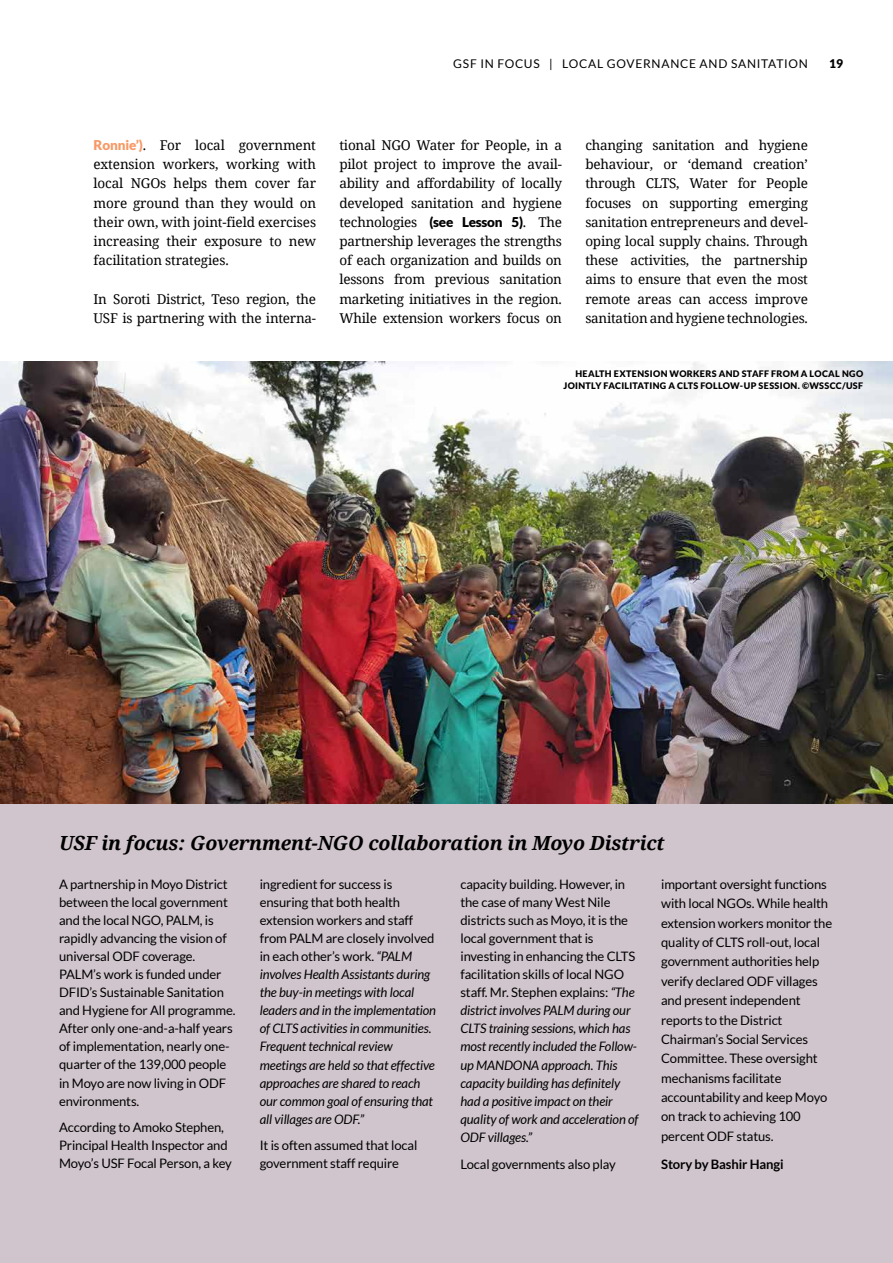
<style>
.page{position:relative;width:893px;height:1263px;background:#fff}
.page>*{position:absolute;margin:0;border:0;box-sizing:border-box;transform-origin:0 0}
.t1{font:italic 700 19.5px "Noto Serif";letter-spacing:-.01em;color:#000}
.t2{font:13.5px/19.2px "Noto Serif";letter-spacing:-.02em;color:#000;text-align:justify}
.t3{font:13.05px/18.1px "Lato";letter-spacing:-.01em;color:#000}
.t4{font:italic 13.05px/18.1px "Lato";letter-spacing:-.01em;color:#000}
.t5{font:700 13.05px "Lato";letter-spacing:-.01em;color:#000}
.t6{font:12px "Lato";letter-spacing:.065em;color:#000}
.t7{font:900 12px "Lato";color:#000}
.t8{font:900 9px/12px "Lato";letter-spacing:.04em;color:#000;text-align:right}
.s1{font-family:"Lato";font-weight:900;color:#f79966}
.s2{font-family:"Lato";font-weight:900}
.s3{font-style:normal}
</style>
<div class="page">
<div style="left:0;top:534px;width:893px;height:729px;background:#d0c5cc"></div>
<img style="left:0;top:361px;width:893px;height:442px">
<p class="t6" style="left:453px;top:57px;width:356px">GSF IN FOCUS | LOCAL GOVERNANCE AND SANITATION</p>
<p class="t7" style="left:829px;top:57px;width:16px">19</p>
<p class="t2" style="left:94px;top:135px;width:224px"><span class="s1">Ronnie’)</span>. For local government extension workers, working with local NGOs helps them cover far more ground than they would on their own, with joint-field exercises increasing their exposure to new facilitation strategies.</p>
<p class="t2" style="left:94px;top:289px;width:224px">In Soroti District, Teso region, the<br>USF is partnering with the interna-</p>
<p class="t2" style="left:339px;top:135px;width:224px">tional NGO Water for People, in a pilot project to improve the avail&shy;ability and affordability of locally developed sanitation and hygiene technologies <span class="s2">(see Lesson 5)</span>. The partnership leverages the strengths of each organization and builds on lessons from previous sanitation marketing initiatives in the region.<br>While extension workers focus on</p>
<p class="t2" style="left:585px;top:135px;width:224px">changing sanitation and hygiene behaviour, or ‘demand creation’ through CLTS, Water for People focuses on supporting emerging sanitation entrepreneurs and devel&shy;oping local supply chains. Through these activities, the partnership aims to ensure that even the most remote areas can access improve sanitation and hygiene technologies.</p>
<p class="t8" style="left:563px;top:367px;width:301px">HEALTH EXTENSION WORKERS AND STAFF FROM A LOCAL NGO<br>JOINTLY FACILITATING A CLTS FOLLOW-UP SESSION. ©WSSCC/USF</p>
<h1 class="t1" style="left:59px;top:830px;width:607px">USF in focus: Government-NGO collaboration in Moyo District</h1>
<p class="t3" style="left:59px;top:875px;width:178px">A partnership in Moyo District between the local government and the local NGO, PALM, is rapidly advancing the vision of universal ODF coverage.<br>PALM’s work is funded under<br>DFID’s Sustainable Sanitation and Hygiene for All programme.<br>After only one-and-a-half years of implementation, nearly one&shy;quarter of the 139,000 people in Moyo are now living in ODF environments.</p>
<p class="t3" style="left:59px;top:1118px;width:174px">According to Amoko Stephen,<br>Principal Health Inspector and<br>Moyo’s USF Focal Person, a key</p>
<p class="t4" style="left:260px;top:875px;width:178px"><span class="s3">ingredient for success is ensuring that both health extension workers and staff from PALM are closely involved in each other’s work.</span> “PALM involves Health Assistants during the buy-in meetings with local leaders and in the implementation of CLTS activities in communities.<br>Frequent technical review meetings are held so that effective approaches are shared to reach our common goal of ensuring that all villages are ODF.”</p>
<p class="t3" style="left:260px;top:1136px;width:159px">It is often assumed that local government staff require</p>
<p class="t4" style="left:460px;top:875px;width:180px"><span class="s3">capacity building. However, in the case of many West Nile districts such as Moyo, it is the local government that is investing in enhancing the CLTS facilitation skills of local NGO staff. Mr. Stephen explains:</span> “The district involves PALM during our<br>CLTS training sessions, which has most recently included the Follow&shy;up MANDONA approach. This capacity building has definitely had a positive impact on their quality of work and acceleration of<br>ODF villages.”</p>
<p class="t3" style="left:460px;top:1154px;width:157px">Local governments also play</p>
<p class="t3" style="left:661px;top:874px;width:173px;line-height:19.4px">important oversight functions with local NGOs. While health extension workers monitor the quality of CLTS roll-out, local government authorities help verify declared ODF villages and present independent reports to the District<br>Chairman’s Social Services<br>Committee. These oversight mechanisms facilitate accountability and keep Moyo on track to achieving 100 percent ODF status.</p>
<p class="t5" style="left:661px;top:1156px;width:124px">Story by Bashir Hangi</p>
</div>
